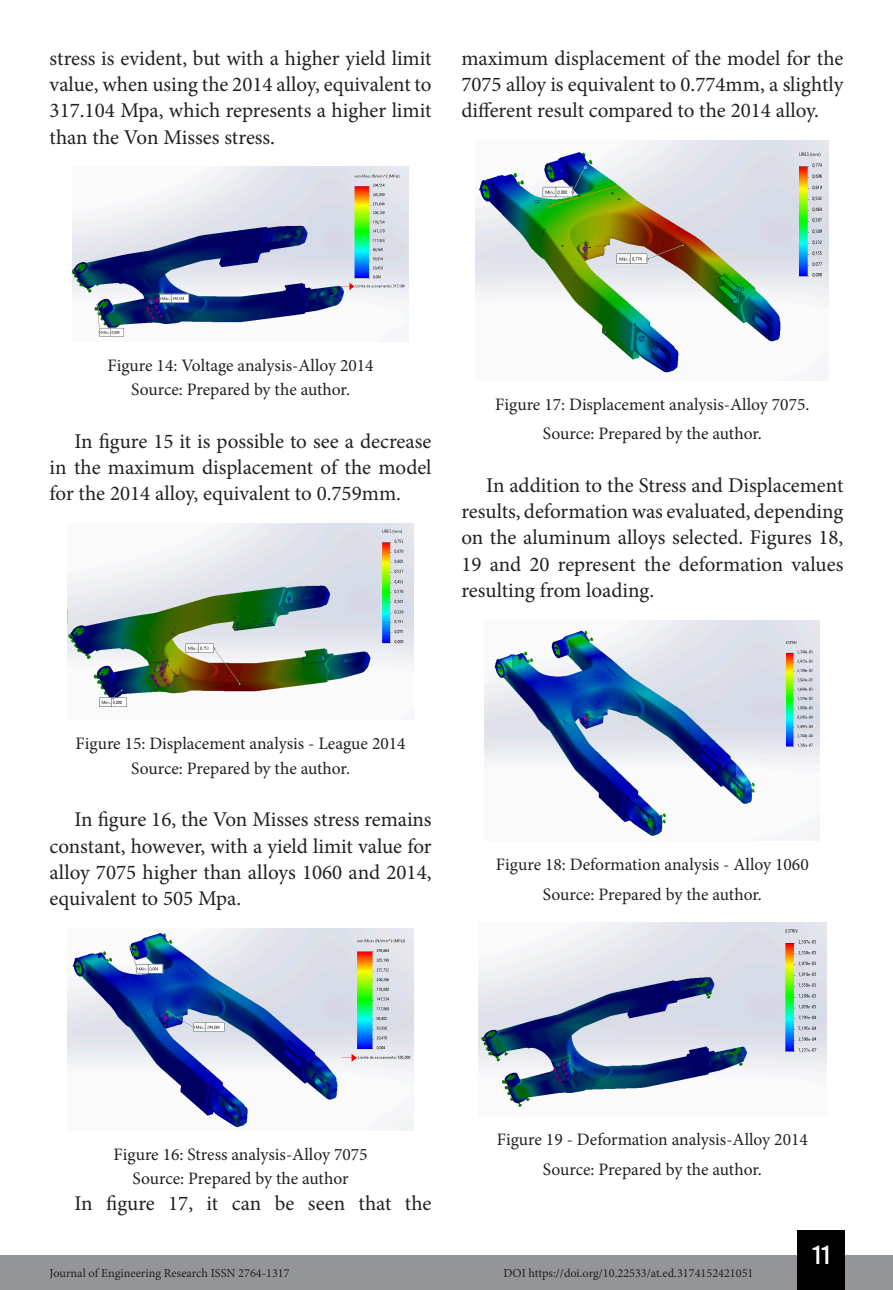
<style>
.page{position:relative;width:893px;height:1290px;background:#fff}
.page>*{position:absolute;margin:0;border:0;box-sizing:border-box;transform-origin:0 0}
.t1{font:26.25px "Bebas Kai";color:#fff}
.TXT{font:21px/26.2px "Minion Pro";color:#231f20;text-align:justify}
.Info_Imagem{font:17.5px "Minion Pro";color:#231f20}
.t2{font:12.25px "Minion Pro";color:#231f20}
</style>
<div class="page">
<div style="left:0;top:1255px;width:893px;height:35px;background:#939598"></div>
<div style="left:797px;top:1230px;width:48px;height:60px;background:#000"></div>
<img style="left:72px;top:167px;width:337px;height:174px">
<img style="left:68px;top:523px;width:345px;height:197px">
<img style="left:67px;top:928px;width:347px;height:202px">
<img style="left:476px;top:141px;width:353px;height:239px">
<img style="left:485px;top:620px;width:335px;height:220px">
<img style="left:478px;top:923px;width:348px;height:184px">
<p class="TXT" style="left:50px;top:45px;width:384px">stress is evident, but with a higher yield limit value, when using the 2014 alloy, equivalent to 317.104 Mpa, which represents a higher limit than the Von Misses stress.</p>
<p class="TXT" style="left:461px;top:45px;width:384px">maximum displacement of the model for the 7075 alloy is equivalent to 0.774mm, a slightly different result compared to the 2014 alloy.</p>
<p class="Info_Imagem" style="left:107px;top:353px;width:268px">Figure 14: Voltage analysis-Alloy 2014</p>
<p class="Info_Imagem" style="left:131px;top:378px;width:220px">Source: Prepared by the author.</p>
<p class="TXT" style="left:50px;top:428px;width:383px;text-indent:25px">In figure 15 it is possible to see a decrease in the maximum displacement of the model for the 2014 alloy, equivalent to 0.759mm.</p>
<p class="Info_Imagem" style="left:495px;top:392px;width:316px">Figure 17: Displacement analysis-Alloy 7075.</p>
<p class="Info_Imagem" style="left:543px;top:422px;width:220px">Source: Prepared by the author.</p>
<p class="TXT" style="left:461px;top:472px;width:384px;text-indent:25px">In addition to the Stress and Displacement results, deformation was evaluated, depending on the aluminum alloys selected. Figures 18, 19 and 20 represent the deformation values resulting from loading.</p>
<p class="Info_Imagem" style="left:76px;top:732px;width:332px">Figure 15: Displacement analysis - League 2014</p>
<p class="Info_Imagem" style="left:131px;top:756px;width:220px">Source: Prepared by the author.</p>
<p class="TXT" style="left:50px;top:806px;width:384px;text-indent:25px">In figure 16, the Von Misses stress remains constant, however, with a yield limit value for alloy 7075 higher than alloys 1060 and 2014, equivalent to 505 Mpa.</p>
<p class="Info_Imagem" style="left:496px;top:853px;width:314px">Figure 18: Deformation analysis - Alloy 1060</p>
<p class="Info_Imagem" style="left:543px;top:882px;width:220px">Source: Prepared by the author.</p>
<p class="Info_Imagem" style="left:114px;top:1142px;width:255px">Figure 16: Stress analysis-Alloy 7075</p>
<p class="Info_Imagem" style="left:133px;top:1167px;width:217px">Source: Prepared by the author</p>
<p class="TXT" style="left:74px;top:1190px;width:359px">In figure 17, it can be seen that the</p>
<p class="Info_Imagem" style="left:497px;top:1128px;width:313px">Figure 19 - Deformation analysis-Alloy 2014</p>
<p class="Info_Imagem" style="left:543px;top:1157px;width:220px">Source: Prepared by the author.</p>
<p class="t1" style="left:812px;top:1241px;width:19px">11</p>
<p class="t2" style="left:50px;top:1265px;width:242px">Journal of Engineering Research ISSN 2764-1317</p>
<p class="t2" style="left:503px;top:1265px;width:252px">DOI https://doi.org/10.22533/at.ed.3174152421051</p>
</div>
